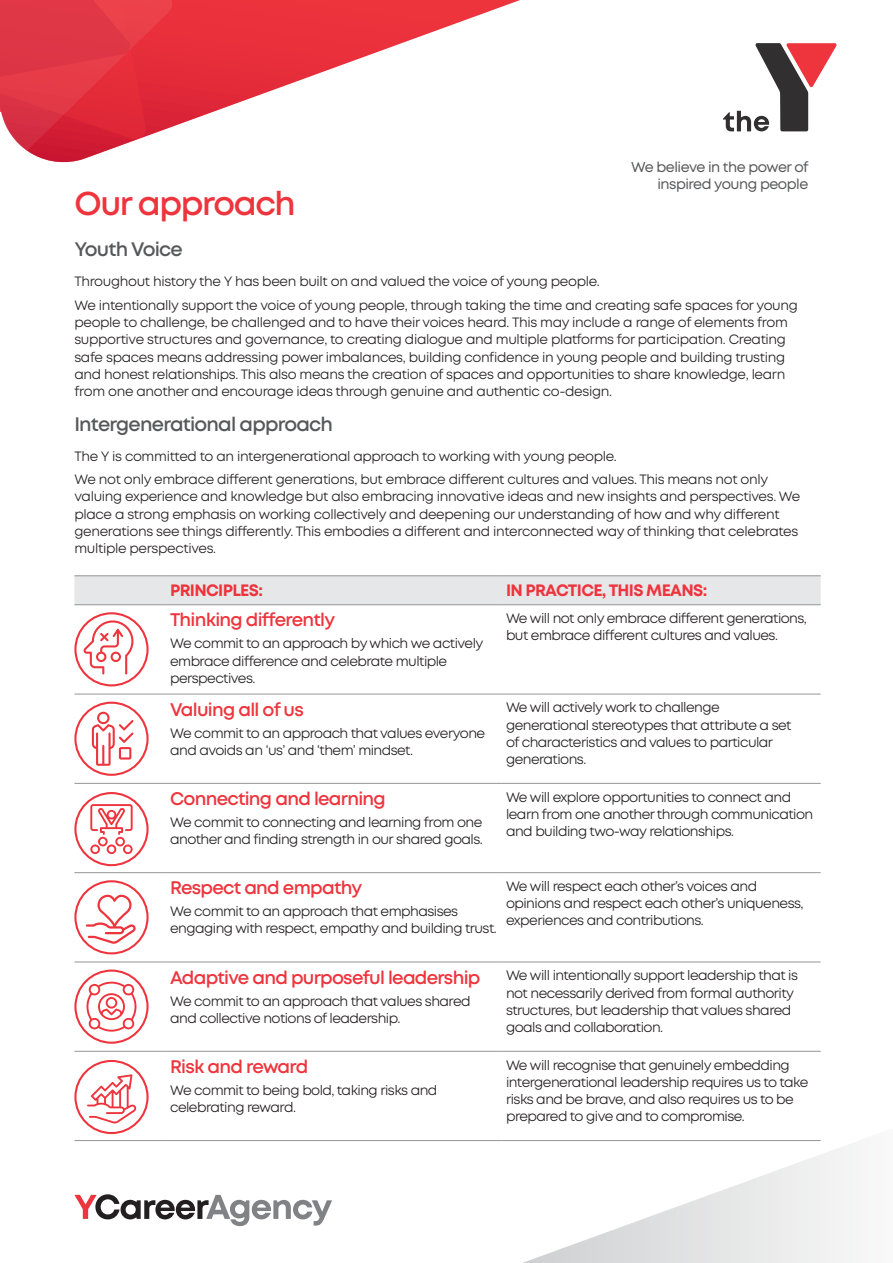
<style>
.page{position:relative;width:893px;height:1263px;background:#fff}
.page>*{position:absolute;margin:0;border:0;box-sizing:border-box;transform-origin:0 0}
.t1{font:600 33px "Mont";letter-spacing:-.04em;color:#ee343d}
.t2{font:600 19.5px "Mont";letter-spacing:-.04em;color:#57585a}
.t3{font:600 18.3px "Mont";letter-spacing:-.04em;color:#ee343d}
.t4{font:700 16.5px "Mont";letter-spacing:-.04em;color:#ee343d}
.t5{font:14.25px/16.5px "Mont";letter-spacing:-.035em;color:#57585a;text-align:right}
.t6{font:13.65px/17.1px "Mont";letter-spacing:-.04em;color:#231f20}
.t7{font:13.5px/17.2px "Mont";letter-spacing:-.025em;color:#231f20}
</style>
<div class="page">
<svg style="left:174px;top:0;width:634px;height:132px"></svg>
<svg style="left:0;top:0;width:174px;height:163px;background:#e24553"></svg>
<svg style="left:723px;top:43px;width:114px;height:88px"></svg>
<svg style="left:523px;top:1143px;width:332px;height:120px"></svg>
<svg style="left:74px;top:1194px;width:258px;height:32px"></svg>
<div style="left:74px;top:576px;width:747px;height:28px;background:#e6e7e9"></div>
<hr style="left:74px;top:575px;width:92px;height:1px;background:#939598">
<hr style="left:166px;top:575px;width:336px;height:1px;background:#939598">
<hr style="left:502px;top:575px;width:319px;height:1px;background:#939598">
<hr style="left:74px;top:604px;width:92px;height:1px;background:#939598">
<hr style="left:166px;top:604px;width:336px;height:1px;background:#939598">
<hr style="left:502px;top:604px;width:319px;height:1px;background:#939598">
<hr style="left:74px;top:694px;width:92px;height:1px;background:#939598">
<hr style="left:166px;top:694px;width:336px;height:1px;background:#939598">
<hr style="left:502px;top:694px;width:319px;height:1px;background:#939598">
<hr style="left:74px;top:783px;width:92px;height:1px;background:#939598">
<hr style="left:166px;top:783px;width:336px;height:1px;background:#939598">
<hr style="left:502px;top:783px;width:319px;height:1px;background:#939598">
<hr style="left:74px;top:872px;width:92px;height:1px;background:#939598">
<hr style="left:166px;top:872px;width:336px;height:1px;background:#939598">
<hr style="left:502px;top:872px;width:319px;height:1px;background:#939598">
<hr style="left:74px;top:962px;width:92px;height:1px;background:#939598">
<hr style="left:166px;top:962px;width:336px;height:1px;background:#939598">
<hr style="left:502px;top:962px;width:319px;height:1px;background:#939598">
<hr style="left:74px;top:1051px;width:92px;height:1px;background:#939598">
<hr style="left:166px;top:1051px;width:336px;height:1px;background:#939598">
<hr style="left:502px;top:1051px;width:319px;height:1px;background:#939598">
<hr style="left:74px;top:1140px;width:92px;height:1px;background:#939598">
<hr style="left:166px;top:1140px;width:336px;height:1px;background:#939598">
<hr style="left:502px;top:1140px;width:319px;height:1px;background:#939598">
<svg style="left:75px;top:613px;width:73px;height:72px"></svg>
<div style="left:74px;top:612px;width:75px;height:74px;border:2px solid #ee343d;border-radius:50%"></div>
<svg style="left:83px;top:620px;width:50px;height:54px"></svg>
<svg style="left:75px;top:703px;width:73px;height:72px"></svg>
<div style="left:74px;top:702px;width:75px;height:74px;border:2px solid #ee343d;border-radius:50%"></div>
<svg style="left:92px;top:712px;width:42px;height:54px"></svg>
<div style="left:74px;top:792px;width:75px;height:74px;border:2px solid #ee343d;border-radius:50%"></div>
<svg style="left:90px;top:804px;width:43px;height:50px"></svg>
<svg style="left:75px;top:881px;width:73px;height:72px"></svg>
<div style="left:74px;top:880px;width:75px;height:74px;border:2px solid #ee343d;border-radius:50%"></div>
<svg style="left:86px;top:895px;width:50px;height:49px"></svg>
<svg style="left:75px;top:970px;width:73px;height:73px"></svg>
<div style="left:74px;top:969px;width:75px;height:75px;border:2px solid #ee343d;border-radius:50%"></div>
<svg style="left:86px;top:982px;width:50px;height:50px"></svg>
<svg style="left:75px;top:1061px;width:73px;height:72px"></svg>
<div style="left:74px;top:1060px;width:75px;height:74px;border:2px solid #ee343d;border-radius:50%"></div>
<svg style="left:87px;top:1074px;width:49px;height:49px"></svg>
<p class="t5" style="left:631px;top:159px;width:179px">We believe in the power of inspired young people</p>
<p class="t1" style="left:74px;top:182px;width:223px">Our approach</p>
<p class="t2" style="left:74px;top:237px;width:110px">Youth Voice</p>
<p class="t7" style="left:74px;top:270px;width:725px;line-height:23.7px">Throughout history the Y has been built on and valued the voice of young people.<br>We intentionally support the voice of young people, through taking the time and creating safe spaces for young</p>
<p class="t7" style="left:74px;top:314px;width:715px">people to challenge, be challenged and to have their voices heard. This may include a range of elements from supportive structures and governance, to creating dialogue and multiple platforms for participation. Creating safe spaces means addressing power imbalances, building confidence in young people and building trusting and honest relationships. This also means the creation of spaces and opportunities to share knowledge, learn from one another and encourage ideas through genuine and authentic co-design.</p>
<p class="t2" style="left:74px;top:411px;width:260px">Intergenerational approach</p>
<p class="t7" style="left:74px;top:444px;width:695px;line-height:23.7px">The Y is committed to an intergenerational approach to working with young people.<br>We not only embrace different generations, but embrace different cultures and values. This means not only</p>
<p class="t7" style="left:74px;top:488px;width:728px">valuing experience and knowledge but also embracing innovative ideas and new insights and perspectives. We place a strong emphasis on working collectively and deepening our understanding of how and why different generations see things differently. This embodies a different and interconnected way of thinking that celebrates multiple perspectives.</p>
<p class="t4" style="left:170px;top:580px;width:94px">PRINCIPLES:</p>
<p class="t4" style="left:506px;top:580px;width:203px">IN PRACTICE, THIS MEANS:</p>
<p class="t3" style="left:170px;top:608px;width:167px">Thinking differently</p>
<p class="t6" style="left:170px;top:635px;width:315px">We commit to an approach by which we actively embrace difference and celebrate multiple perspectives.</p>
<p class="t6" style="left:506px;top:610px;width:303px">We will not only embrace different generations, but embrace different cultures and values.</p>
<p class="t3" style="left:170px;top:697px;width:135px">Valuing all of us</p>
<p class="t6" style="left:170px;top:724px;width:317px">We commit to an approach that values everyone and avoids an ‘us’ and ‘them’ mindset.</p>
<p class="t3" style="left:170px;top:787px;width:217px">Connecting and learning</p>
<p class="t6" style="left:170px;top:814px;width:314px">We commit to connecting and learning from one another and finding strength in our shared goals.</p>
<p class="t6" style="left:506px;top:699px;width:287px">We will actively work to challenge generational stereotypes that attribute a set of characteristics and values to particular generations.</p>
<p class="t6" style="left:506px;top:788px;width:309px">We will explore opportunities to connect and learn from one another through communication and building two-way relationships.</p>
<p class="t3" style="left:170px;top:876px;width:194px">Respect and empathy</p>
<p class="t6" style="left:170px;top:903px;width:328px">We commit to an approach that emphasises engaging with respect, empathy and building trust.</p>
<p class="t6" style="left:506px;top:878px;width:299px">We will respect each other’s voices and opinions and respect each other’s uniqueness, experiences and contributions.</p>
<p class="t3" style="left:170px;top:965px;width:312px">Adaptive and purposeful leadership</p>
<p class="t6" style="left:170px;top:992px;width:302px">We commit to an approach that values shared and collective notions of leadership.</p>
<p class="t3" style="left:170px;top:1055px;width:140px">Risk and reward</p>
<p class="t6" style="left:170px;top:1082px;width:269px">We commit to being bold, taking risks and celebrating reward.</p>
<p class="t6" style="left:506px;top:967px;width:294px">We will intentionally support leadership that is not necessarily derived from formal authority structures, but leadership that values shared goals and collaboration.</p>
<p class="t6" style="left:506px;top:1056px;width:304px">We will recognise that genuinely embedding intergenerational leadership requires us to take risks and be brave, and also requires us to be prepared to give and to compromise.</p>
</div>
